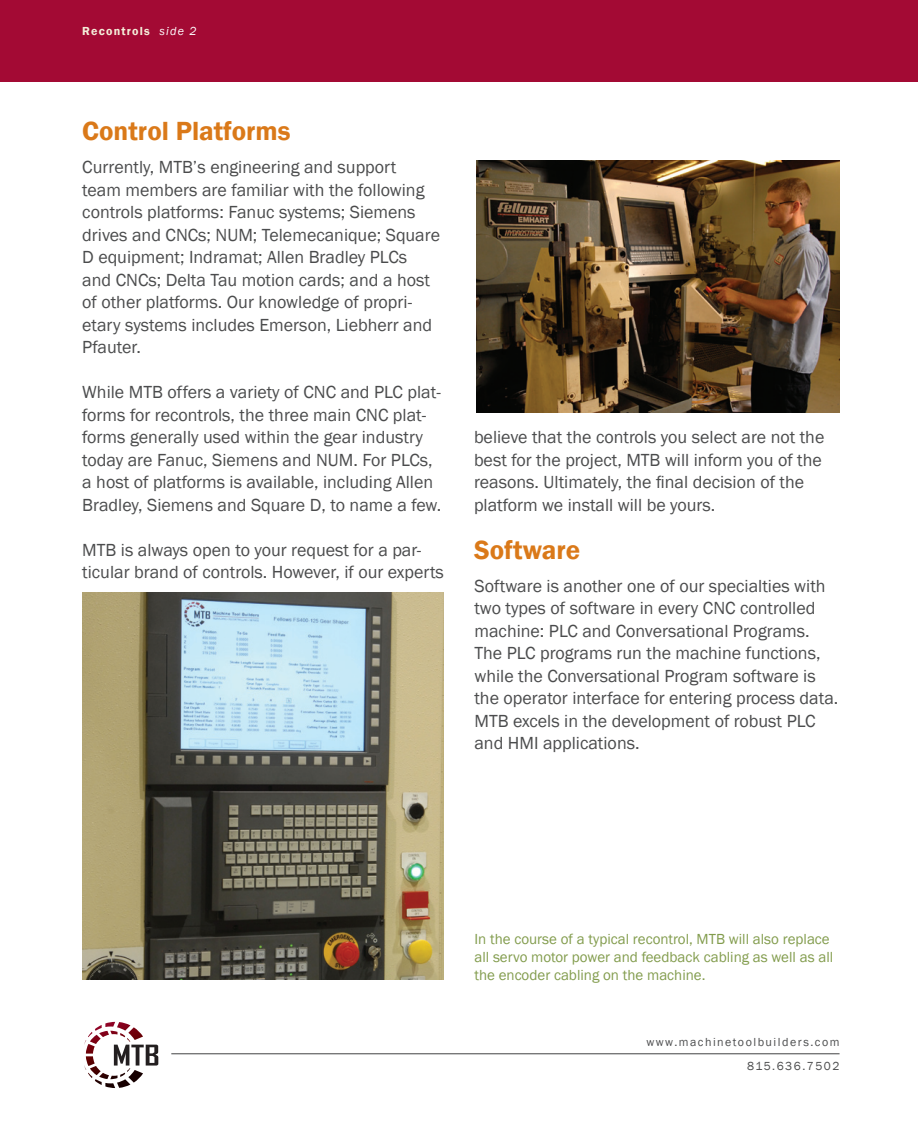
<style>
.page{position:relative;width:918px;height:1134px;background:#fff}
.page>*{position:absolute;margin:0;border:0;box-sizing:border-box;transform-origin:0 0}
.t1{font:600 27px "Franklin Gothic";color:#da7919}
.t2{font:18px/22.5px "Franklin Gothic";color:#4b4c4d}
.t3{font:15px/18px "Franklin Gothic";color:#829c4d}
.t4{font:12px "Franklin Gothic";letter-spacing:.125em;color:#4b4c4d}
.t5{font:600 12px "Franklin Gothic";letter-spacing:.1em;color:#f4eed9}
.s1{font-weight:400;font-style:italic;color:#fff}
</style>
<div class="page">
<svg style="left:84px;top:1022px;width:74px;height:66px"></svg>
<hr style="left:171px;top:1053px;width:669px;height:1px;background:#4b4c4d">
<div style="left:0;top:0;width:918px;height:82px;background:#a30a34"></div>
<img style="left:82px;top:593px;width:362px;height:387px">
<img style="left:476px;top:161px;width:364px;height:251px">
<p class="t5" style="left:82px;top:24px;width:116px">Recontrols <span class="s1">side 2</span></p>
<p class="t1" style="left:82px;top:115px;width:210px">Control Platforms</p>
<p class="t2" style="left:82px;top:157px;width:359px">Currently, MTB’s engineering and support<br>team members are familiar with the following controls platforms: Fanuc systems; Siemens drives and CNCs; NUM; Telemecanique; Square D equipment; Indramat; Allen Bradley PLCs and CNCs; Delta Tau motion cards; and a host of other platforms. Our knowledge of propri&shy;etary systems includes Emerson, Liebherr and Pfauter.</p>
<p class="t2" style="left:82px;top:382px;width:360px">While MTB offers a variety of CNC and PLC plat&shy;forms for recontrols, the three main CNC plat&shy;forms generally used within the gear industry today are Fanuc, Siemens and NUM. For PLCs, a host of platforms is available, including Allen Bradley, Siemens and Square D, to name a few.</p>
<p class="t2" style="left:82px;top:539px;width:363px">MTB is always open to your request for a par&shy;ticular brand of controls. However, if our experts</p>
<p class="t2" style="left:474px;top:426px;width:352px">believe that the controls you select are not the best for the project, MTB will inform you of the reasons. Ultimately, the final decision of the platform we install will be yours.</p>
<p class="t1" style="left:474px;top:533px;width:108px">Software</p>
<p class="t2" style="left:474px;top:575px;width:353px">Software is another one of our specialties with two types of software in every CNC controlled machine: PLC and Conversational Programs.</p>
<p class="t2" style="left:474px;top:642px;width:365px">The PLC programs run the machine functions, while the Conversational Program software is the operator interface for entering process data.<br>MTB excels in the development of robust PLC and HMI applications.</p>
<p class="t3" style="left:474px;top:930px;width:360px">In the course of a typical recontrol, MTB will also replace all servo motor power and feedback cabling as well as all the encoder cabling on the machine.</p>
<p class="t4" style="left:646px;top:1034px;width:195px">www.machinetoolbuilders.com</p>
<p class="t4" style="left:747px;top:1058px;width:94px">815.636.7502</p>
</div>
